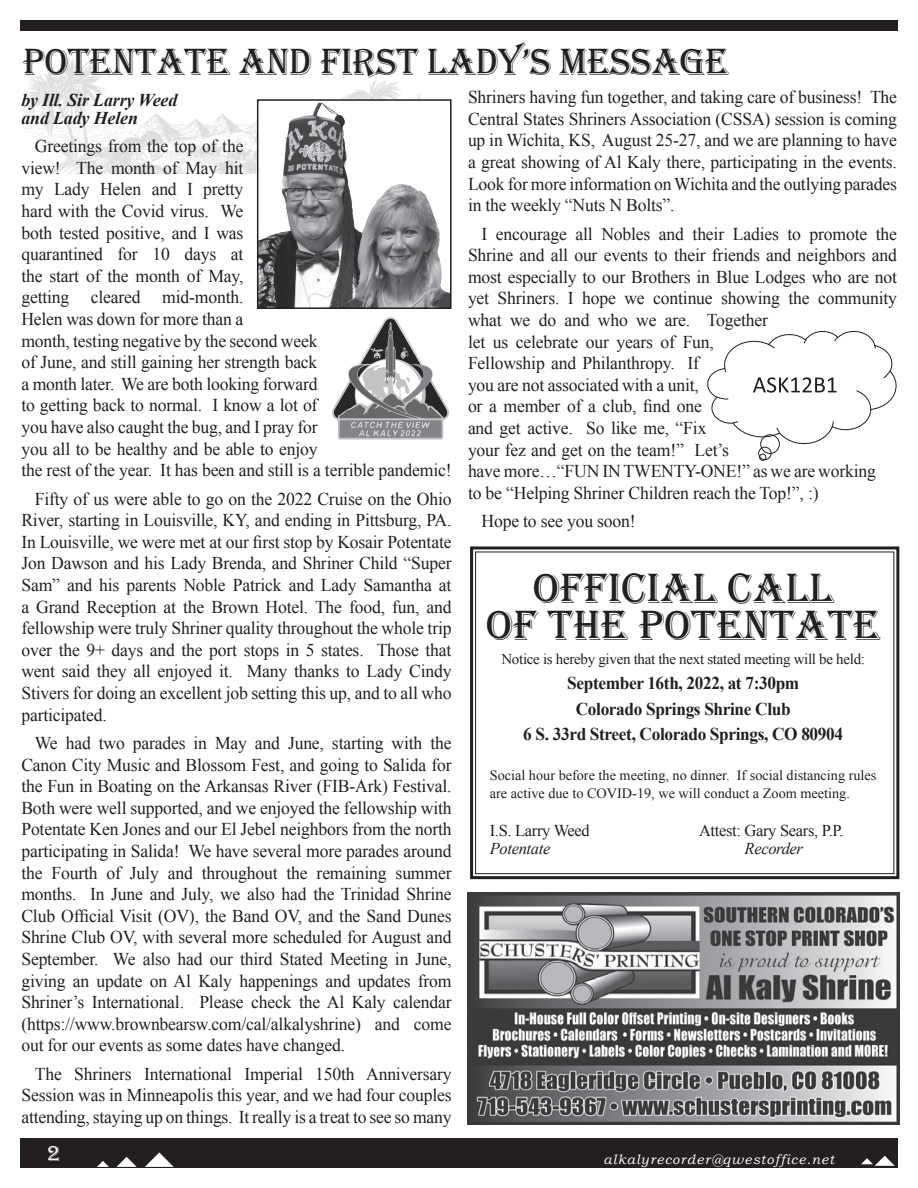
<style>
.page{position:relative;width:918px;height:1188px;background:#fff}
.page>*{position:absolute;margin:0;border:0;box-sizing:border-box;transform-origin:0 0}
.t1{font:43.5px/37.5px "Algerian";color:#231f20;text-align:center}
.Pontentates_Message{font:39px "Algerian";letter-spacing:-.01em;color:#231f20}
.t2{font:22.5px "Algerian";color:#fff}
.Potentate_s_Message{font:18px/21.6px "Times New Roman";letter-spacing:-.01em;color:#231f20;text-align:justify}
.t3{font:700 18px/25.5px "Times New Roman";letter-spacing:-.02em;color:#231f20;text-align:center;scale:.96 1}
.Byline{font:italic 700 18px "Times New Roman";letter-spacing:-.01em;color:#231f20}
.Byline-2{font:16.5px "Times New Roman";letter-spacing:-.02em;color:#231f20}
.Byline-3{font:italic 16.5px "Times New Roman";letter-spacing:-.02em;color:#231f20}
.t4{font:15px "Times New Roman";letter-spacing:-.02em;color:#231f20}
.t5{font:14.25px/18px "Times New Roman";color:#231f20}
.t6{font:italic 13.5px "Bookman Old Style";letter-spacing:.075em;color:#fff}
</style>
<div class="page">
<div style="left:20px;top:1138px;width:878px;height:30px;background:#231f20"></div>
<svg style="left:145px;top:1152px;width:29px;height:15px"></svg>
<svg style="left:117px;top:1157px;width:20px;height:10px"></svg>
<svg style="left:97px;top:1161px;width:12px;height:6px"></svg>
<svg style="left:861px;top:1156px;width:34px;height:10px"></svg>
<div style="left:20px;top:20px;width:878px;height:11px;background:#231f20"></div>
<img style="left:22px;top:57px;width:398px;height:116px">
<img style="left:467px;top:893px;width:432px;height:232px">
<img style="left:260px;top:102px;width:189px;height:204px">
<div style="left:257px;top:99px;width:195px;height:210px;border:2px solid #231f20"></div>
<div style="left:759px;top:454px;width:7px;height:7px;border:1px solid #231f20;border-radius:50%"></div>
<div style="left:758px;top:447px;width:13px;height:13px;border:1px solid #231f20;border-radius:50%"></div>
<div style="left:760px;top:435px;width:20px;height:19px;border:1px solid #231f20;border-radius:50%"></div>
<svg style="left:707px;top:331px;width:189px;height:115px"></svg>
<svg style="left:332px;top:317px;width:117px;height:123px"></svg>
<svg style="left:470px;top:546px;width:430px;height:334px"></svg>
<div style="left:475px;top:551px;width:419px;height:323px;border:1px solid #231f20"></div>
<p class="Pontentates_Message" style="left:23px;top:40px;width:707px">POTENTATE AND FIRST LADY’S MESSAGE</p>
<p class="Byline" style="left:21px;top:87px;width:158px">by Ill. Sir Larry Weed</p>
<p class="Byline" style="left:21px;top:105px;width:118px">and Lady Helen</p>
<p class="Potentate_s_Message" style="left:21px;top:135px;width:432px;text-align:left;text-indent:13px">Greetings from the top of the<br>view! The month of May hit<br>my Lady Helen and I pretty<br>hard with the Covid virus. We<br>both tested positive, and I was<br>quarantined for 10 days at<br>the start of the month of May,<br>getting cleared mid-month.<br>Helen was down for more than a<br>month, testing negative by the second week<br>of June, and still gaining her strength back<br>a month later. We are both looking forward<br>to getting back to normal. I know a lot of<br>you have also caught the bug, and I pray for<br>you all to be healthy and be able to enjoy<br>the rest of the year. It has been and still is a terrible pandemic!</p>
<p class="Potentate_s_Message" style="left:21px;top:487px;width:432px;text-indent:13px">Fifty of us were able to go on the 2022 Cruise on the Ohio River, starting in Louisville, KY, and ending in Pittsburg, PA.<br>In Louisville, we were met at our first stop by Kosair Potentate Jon Dawson and his Lady Brenda, and Shriner Child “Super Sam” and his parents Noble Patrick and Lady Samantha at a Grand Reception at the Brown Hotel. The food, fun, and fellowship were truly Shriner quality throughout the whole trip over the 9+ days and the port stops in 5 states. Those that went said they all enjoyed it. Many thanks to Lady Cindy Stivers for doing an excellent job setting this up, and to all who participated.</p>
<p class="Potentate_s_Message" style="left:21px;top:732px;width:432px;text-indent:13px">We had two parades in May and June, starting with the Canon City Music and Blossom Fest, and going to Salida for the Fun in Boating on the Arkansas River (FIB-Ark) Festival.<br>Both were well supported, and we enjoyed the fellowship with Potentate Ken Jones and our El Jebel neighbors from the north participating in Salida! We have several more parades around the Fourth of July and throughout the remaining summer months. In June and July, we also had the Trinidad Shrine Club Official Visit (OV), the Band OV, and the Sand Dunes Shrine Club OV, with several more scheduled for August and September. We also had our third Stated Meeting in June, giving an update on Al Kaly happenings and updates from Shriner’s International. Please check the Al Kaly calendar (https://www.brownbearsw.com/cal/alkalyshrine) and come out for our events as some dates have changed.</p>
<p class="Potentate_s_Message" style="left:21px;top:1063px;width:432px;text-indent:13px">The Shriners International Imperial 150th Anniversary Session was in Minneapolis this year, and we had four couples attending, staying up on things. It really is a treat to see so many</p>
<p class="Potentate_s_Message" style="left:468px;top:86px;width:431px">Shriners having fun together, and taking care of business! The Central States Shriners Association (CSSA) session is coming up in Wichita, KS, August 25-27, and we are planning to have a great showing of Al Kaly there, participating in the events.<br>Look for more information on Wichita and the outlying parades in the weekly “Nuts N Bolts”.</p>
<p class="Potentate_s_Message" style="left:468px;top:222px;width:431px;text-align:left;text-indent:13px">I encourage all Nobles and their Ladies to promote the Shrine and all our events to their friends and neighbors and most especially to our Brothers in Blue Lodges who are not yet Shriners. I hope we continue showing the community what we do and who we are. Together<br>let us celebrate our years of Fun,<br>Fellowship and Philanthropy. If<br>you are not associated with a unit,<br>or a member of a club, find one<br>and get active. So like me, “Fix<br>your fez and get on the team!” Let’s<br>have more…“FUN IN TWENTY-ONE!” as we are working<br>to be “Helping Shriner Children reach the Top!”, :)</p>
<p class="Potentate_s_Message" style="left:481px;top:510px;width:156px">Hope to see you soon!</p>
<p class="t1" style="left:486px;top:570px;width:396px">OFFICIAL CALL<br>OF THE POTENTATE</p>
<p class="t4" style="left:501px;top:649px;width:365px">Notice is hereby given that the next stated meeting will be held:</p>
<p class="t3" style="left:567px;top:670px;width:243px">September 16th, 2022, at 7:30pm</p>
<p class="t3" style="left:523px;top:696px;width:335px">Colorado Springs Shrine Club<br>6 S. 33rd Street, Colorado Springs, CO 80904</p>
<p class="t5" style="left:490px;top:766px;width:388px">Social hour before the meeting, no dinner. If social distancing rules are active due to COVID-19, we will conduct a Zoom meeting.</p>
<p class="Byline-2" style="left:490px;top:820px;width:102px">I.S. Larry Weed</p>
<p class="Byline-2" style="left:699px;top:820px;width:146px">Attest: Gary Sears, P.P.</p>
<p class="Byline-3" style="left:490px;top:837px;width:62px">Potentate</p>
<p class="Byline-3" style="left:745px;top:837px;width:60px">Recorder</p>
<p class="t2" style="left:47px;top:1141px;width:15px">2</p>
<p class="t6" style="left:604px;top:1152px;width:232px">alkalyrecorder@qwestoffice.net</p>
</div>
